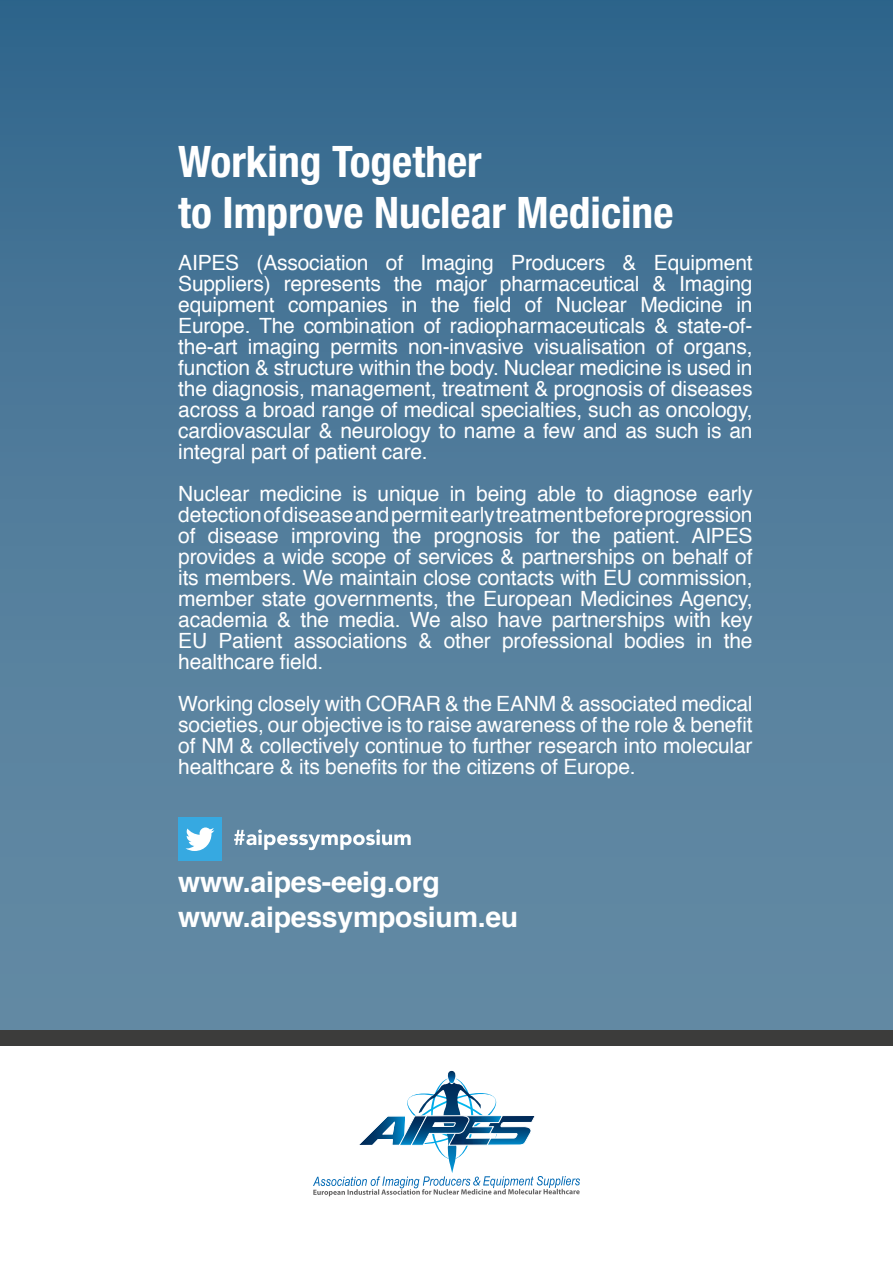
<style>
.page{position:relative;width:893px;height:1263px;background:#fff}
.page>*{position:absolute;margin:0;border:0;box-sizing:border-box;transform-origin:0 0}
.t1{font:700 condensed 43.5px/51px "Helvetica Neue LT Pro";color:#fff}
.t2{font:700 28.5px/34.5px "Helvetica";letter-spacing:-.01em;color:#fff}
.t3{font:21px/21px "Helvetica";letter-spacing:-.01em;color:#fff;text-align:justify}
</style>
<div class="page">
<div style="left:0;top:0;width:893px;height:1042px;background:linear-gradient(to bottom,#34688e,#698ea7)"></div>
<svg style="left:313px;top:1176px;width:267px;height:20px"></svg>
<img style="left:407px;top:1093px;width:90px;height:22px">
<img style="left:419px;top:1081px;width:62px;height:92px">
<svg style="left:446px;top:1071px;width:11px;height:13px"></svg>
<svg style="left:359px;top:1115px;width:176px;height:31px"></svg>
<div style="left:0;top:1029px;width:893px;height:16px;background:#3c3c3b"></div>
<svg style="left:234px;top:829px;width:177px;height:21px"></svg>
<div style="left:178px;top:817px;width:44px;height:44px;background:#36a9e1"></div>
<svg style="left:185px;top:827px;width:29px;height:24px"></svg>
<h1 class="t1" style="left:178px;top:135px;width:497px">Working Together<br>to Improve Nuclear Medicine</h1>
<p class="t3" style="left:178px;top:252px;width:576px">AIPES (Association of Imaging Producers &amp; Equipment Suppliers) represents the major pharmaceutical &amp; Imaging equipment companies in the field of Nuclear Medicine in Europe. The combination of radiopharmaceuticals &amp; state-of&shy;the-art imaging permits non-invasive visualisation of organs, function &amp; structure within the body. Nuclear medicine is used in the diagnosis, management, treatment &amp; prognosis of diseases across a broad range of medical specialties, such as oncology, cardiovascular &amp; neurology to name a few and as such is an integral part of patient care.</p>
<p class="t3" style="left:178px;top:483px;width:576px">Nuclear medicine is unique in being able to diagnose early detection of disease and permit early treatment before progression of disease improving the prognosis for the patient. AIPES provides a wide scope of services &amp; partnerships on behalf of its members. We maintain close contacts with EU commission, member state governments, the European Medicines Agency, academia &amp; the media. We also have partnerships with key EU Patient associations &amp; other professional bodies in the healthcare field.</p>
<p class="t3" style="left:178px;top:693px;width:576px">Working closely with CORAR &amp; the EANM &amp; associated medical societies, our objective is to raise awareness of the role &amp; benefit of NM &amp; collectively continue to further research into molecular healthcare &amp; its benefits for the citizens of Europe.</p>
<h2 class="t2" style="left:178px;top:865px;width:342px">www.aipes-eeig.org www.aipessymposium.eu</h2>
</div>
